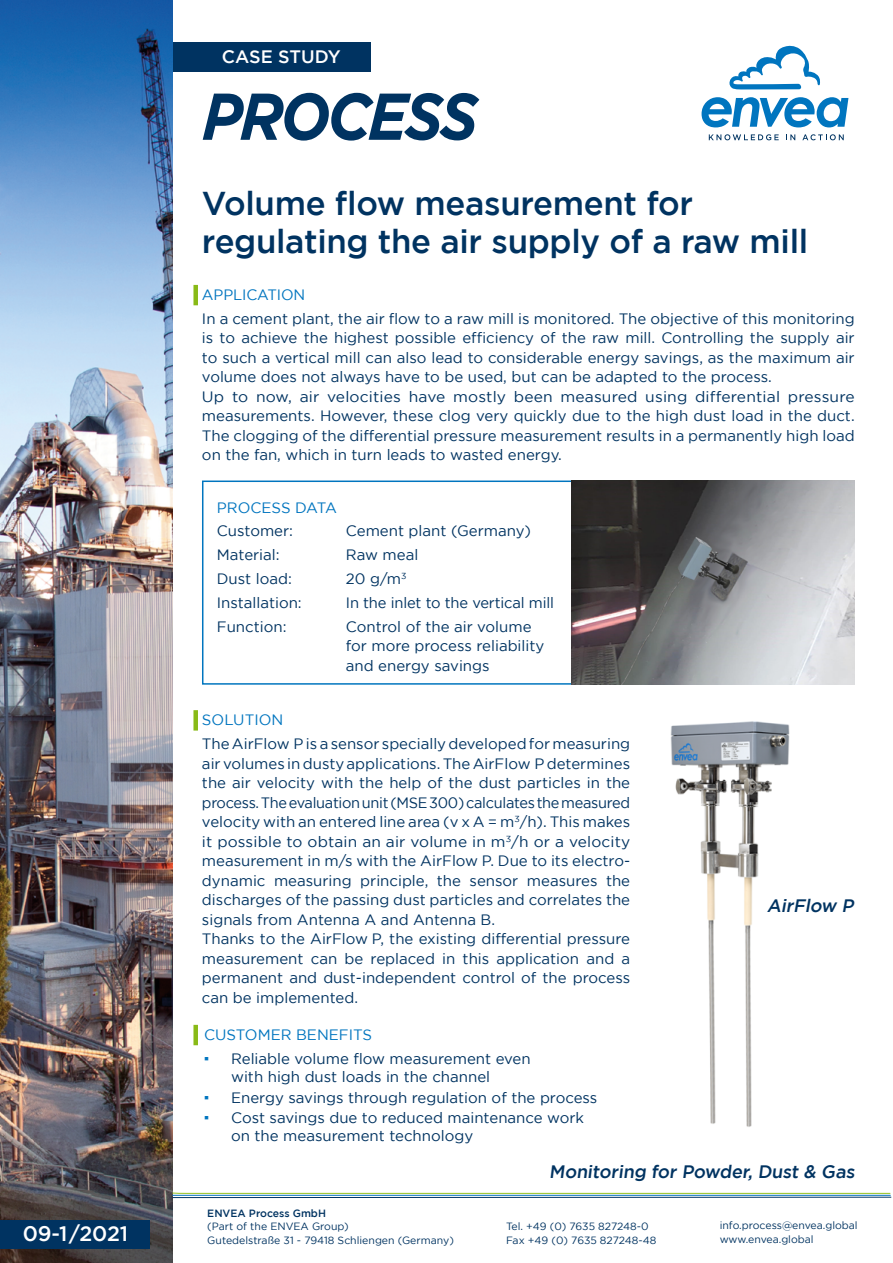
<style>
.page{position:relative;width:893px;height:1263px;background:#fff}
.page>*{position:absolute;margin:0;border:0;box-sizing:border-box;transform-origin:0 0}
.t1{font:italic 700 66px "Gotham";letter-spacing:-.05em;color:#003361;scale:.91 1}
.t2{font:500 33px/37.5px "Gotham";letter-spacing:-.01em;color:#003361}
.t3{font:500 21px "Gotham";letter-spacing:-.01em;color:#fff}
.t4{font:500 18px "Gotham";color:#003361}
.t5{font:500 18px "Gotham";color:#fff}
.t6{font:italic 500 18px "Gotham";color:#003361}
.t7{font:15px/19.5px "Gotham";color:#003361}
.t8{font:15px "Gotham";color:#0075bf}
.t9{font:10.5px/13.5px "Gotham";color:#003361}
.t10{font:500 10.5px "Gotham";color:#003361}
.s1{font-family:"Imago";color:#0075bf}
</style>
<div class="page">
<div style="left:193px;top:285px;width:5px;height:20px;background:#89ba17"></div>
<div style="left:170px;top:43px;width:201px;height:29px;background:#003361"></div>
<img style="left:0;top:0;width:172px;height:1263px">
<svg style="left:702px;top:97px;width:146px;height:30px"></svg>
<svg style="left:729px;top:45px;width:91px;height:44px"></svg>
<svg style="left:709px;top:134px;width:70px;height:6px"></svg>
<svg style="left:786px;top:134px;width:9px;height:6px"></svg>
<svg style="left:802px;top:134px;width:42px;height:6px"></svg>
<div style="left:0;top:1220px;width:150px;height:29px;background:#003361"></div>
<div style="left:193px;top:1025px;width:5px;height:20px;background:#89ba17"></div>
<div style="left:193px;top:710px;width:5px;height:20px;background:#89ba17"></div>
<div style="left:202px;top:480px;width:483px;height:205px;border:2px solid #0075bf"></div>
<img style="left:571px;top:480px;width:284px;height:205px">
<svg style="left:172px;top:1177px;width:719px;height:40px"></svg>
<img style="left:670px;top:721px;width:120px;height:406px">
<h3 class="t3" style="left:23px;top:1222px;width:107px">09-1/2021</h3>
<p class="t5" style="left:222px;top:47px;width:120px">CASE STUDY</p>
<h1 class="t1" style="left:202px;top:78px;width:305px">PROCESS</h1>
<h2 class="t2" style="left:202px;top:184px;width:608px">Volume flow measurement for regulating the air supply of a raw mill</h2>
<p class="t8" style="left:202px;top:286px;width:105px">APPLICATION</p>
<p class="t7" style="left:202px;top:309px;width:654px">In a cement plant, the air flow to a raw mill is monitored. The objective of this monitoring is to achieve the highest possible efficiency of the raw mill. Controlling the supply air to such a vertical mill can also lead to considerable energy savings, as the maximum air volume does not always have to be used, but can be adapted to the process.<br>Up to now, air velocities have mostly been measured using differential pressure measurements. However, these clog very quickly due to the high dust load in the duct.<br>The clogging of the differential pressure measurement results in a permanently high load on the fan, which in turn leads to wasted energy.</p>
<p class="t8" style="left:217px;top:499px;width:122px">PROCESS DATA</p>
<p class="t7" style="left:217px;top:521px;width:78px">Customer:</p>
<p class="t7" style="left:346px;top:521px;width:187px">Cement plant (Germany)</p>
<p class="t7" style="left:217px;top:545px;width:64px">Material:</p>
<p class="t7" style="left:346px;top:545px;width:74px">Raw meal</p>
<p class="t7" style="left:217px;top:569px;width:76px">Dust load:</p>
<p class="t7" style="left:346px;top:569px;width:62px">20 g/m<sup>3</sup></p>
<p class="t7" style="left:217px;top:592px;width:86px">Installation:</p>
<p class="t7" style="left:346px;top:592px;width:210px">In the inlet to the vertical mill</p>
<p class="t7" style="left:217px;top:616px;width:71px">Function:</p>
<p class="t7" style="left:346px;top:616px;width:200px">Control of the air volume for more process reliability and energy savings</p>
<p class="t8" style="left:202px;top:712px;width:83px">SOLUTION</p>
<p class="t7" style="left:202px;top:734px;width:430px">The AirFlow P is a sensor specially developed for measuring air volumes in dusty applications. The AirFlow P determines the air velocity with the help of the dust particles in the process. The evaluation unit (MSE 300) calculates the measured velocity with an entered line area (v x A = m<sup>3</sup>/h). This makes it possible to obtain an air volume in m<sup>3</sup>/h or a velocity measurement in m/s with the AirFlow P. Due to its electro&shy;dynamic measuring principle, the sensor measures the discharges of the passing dust particles and correlates the signals from Antenna A and Antenna B.<br>Thanks to the AirFlow P, the existing differential pressure measurement can be replaced in this application and a permanent and dust-independent control of the process can be implemented.</p>
<p class="t8" style="left:204px;top:1026px;width:170px">CUSTOMER BENEFITS</p>
<p class="t7" style="left:231px;top:1050px;width:301px;line-height:18px;text-indent:-27px"><span class="s1">•</span> Reliable volume flow measurement even with high dust loads in the channel</p>
<p class="t7" style="left:204px;top:1087px;width:395px"><span class="s1">•</span> Energy savings through regulation of the process</p>
<p class="t7" style="left:231px;top:1108px;width:354px;line-height:18px;text-indent:-27px"><span class="s1">•</span> Cost savings due to reduced maintenance work on the measurement technology</p>
<p class="t6" style="left:767px;top:896px;width:92px">AirFlow P</p>
<p class="t10" style="left:207px;top:1207px;width:120px">ENVEA Process GmbH</p>
<p class="t9" style="left:207px;top:1219px;width:248px">(Part of the ENVEA Group)<br>Gutedelstraße 31 - 79418 Schliengen (Germany)</p>
<p class="t4" style="left:549px;top:1162px;width:309px">Monitoring for Powder, Dust &amp; Gas</p>
<p class="t9" style="left:506px;top:1220px;width:152px">Tel. +49 (0) 7635 827248-0<br>Fax +49 (0) 7635 827248-48</p>
<p class="t9" style="left:720px;top:1219px;width:140px">info.process@envea.global www.envea.global</p>
</div>
